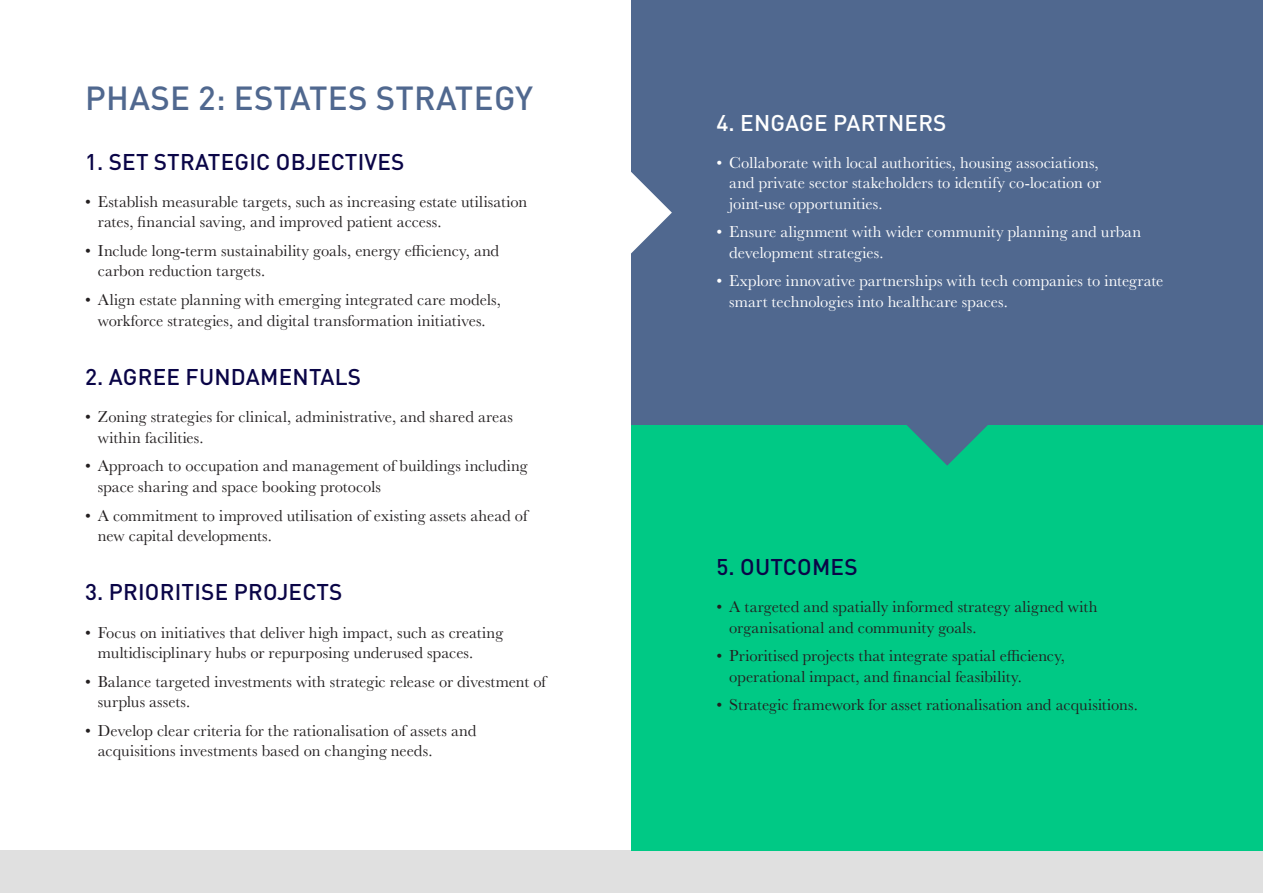
<style>
.page{position:relative;width:1263px;height:893px;background:#fff}
.page>*{position:absolute;margin:0;border:0;box-sizing:border-box;transform-origin:0 0}
.Heading_Din_Medium_-_22pt_Sub_Head_After{font:500 33px "DINOT";letter-spacing:.01em;color:#50688f}
.Heading_Din_Medium_-_22pt_Sub_Head_After-2{font:500 22.5px "DINOT";letter-spacing:.01em;color:#0a0547}
.Heading_Din_Medium_-_22pt_Sub_Head_After-3{font:500 22.5px "DINOT";letter-spacing:.01em;color:#fff}
.Sub_Heading_4mm_after{font:500 22.5px "DINOT";letter-spacing:.01em;color:#0a0547}
.t1{font:16.5px/20.2px "Baskerville";letter-spacing:.005em;color:#231f20}
.t2{font:16.5px/20.2px "Baskerville";color:#fff}
</style>
<div class="page">
<div style="left:0;top:850px;width:1263px;height:43px;background:#e0e0e0"></div>
<div style="left:631px;top:0;width:632px;height:425px;background:#50688f"></div>
<div style="left:631px;top:425px;width:632px;height:425px;background:#00c985"></div>
<svg style="left:631px;top:172px;width:41px;height:82px"></svg>
<svg style="left:907px;top:425px;width:81px;height:41px"></svg>
<p class="Heading_Din_Medium_-_22pt_Sub_Head_After" style="left:85px;top:73px;width:449px">PHASE 2: ESTATES STRATEGY</p>
<p class="Heading_Din_Medium_-_22pt_Sub_Head_After-2" style="left:85px;top:144px;width:321px">1. SET STRATEGIC OBJECTIVES</p>
<p class="t1" style="left:98px;top:192px;width:431px;text-indent:-13px">• Establish measurable targets, such as increasing estate utilisation rates, financial saving, and improved patient access.</p>
<p class="t1" style="left:98px;top:241px;width:403px;text-indent:-13px">• Include long-term sustainability goals, energy efficiency, and carbon reduction targets.</p>
<p class="t1" style="left:85px;top:290px;width:417px;text-align:center">• Align estate planning with emerging integrated care models, workforce strategies, and digital transformation initiatives.</p>
<p class="Heading_Din_Medium_-_22pt_Sub_Head_After-2" style="left:85px;top:360px;width:278px">2. AGREE FUNDAMENTALS</p>
<p class="t1" style="left:98px;top:407px;width:417px;text-indent:-13px">• Zoning strategies for clinical, administrative, and shared areas within facilities.</p>
<p class="t1" style="left:98px;top:456px;width:431px;text-indent:-13px">• Approach to occupation and management of buildings including space sharing and space booking protocols</p>
<p class="t1" style="left:98px;top:505px;width:431px;text-indent:-13px">• A commitment to improved utilisation of existing assets ahead of new capital developments.</p>
<p class="Heading_Din_Medium_-_22pt_Sub_Head_After-2" style="left:85px;top:575px;width:259px">3. PRIORITISE PROJECTS</p>
<p class="t1" style="left:98px;top:622px;width:407px;text-indent:-13px">• Focus on initiatives that deliver high impact, such as creating multidisciplinary hubs or repurposing underused spaces.</p>
<p class="t1" style="left:98px;top:671px;width:450px;text-indent:-13px">• Balance targeted investments with strategic release or divestment of surplus assets.</p>
<p class="t1" style="left:98px;top:720px;width:380px;text-indent:-13px">• Develop clear criteria for the rationalisation of assets and acquisitions investments based on changing needs.</p>
<p class="Heading_Din_Medium_-_22pt_Sub_Head_After-3" style="left:716px;top:105px;width:232px">4. ENGAGE PARTNERS</p>
<p class="t2" style="left:729px;top:153px;width:373px;text-indent:-13px">• Collaborate with local authorities, housing associations, and private sector stakeholders to identify co-location or joint-use opportunities.</p>
<p class="t2" style="left:729px;top:222px;width:413px;text-indent:-13px">• Ensure alignment with wider community planning and urban development strategies.</p>
<p class="t2" style="left:729px;top:271px;width:436px;text-indent:-13px">• Explore innovative partnerships with tech companies to integrate smart technologies into healthcare spaces.</p>
<p class="Sub_Heading_4mm_after" style="left:716px;top:550px;width:143px">5. OUTCOMES</p>
<p class="t1" style="left:729px;top:597px;width:370px;text-indent:-13px">• A targeted and spatially informed strategy aligned with organisational and community goals.</p>
<p class="t1" style="left:729px;top:646px;width:337px;text-indent:-13px">• Prioritised projects that integrate spatial efficiency, operational impact, and financial feasibility.</p>
<p class="t1" style="left:716px;top:695px;width:423px">• Strategic framework for asset rationalisation and acquisitions.</p>
</div>
